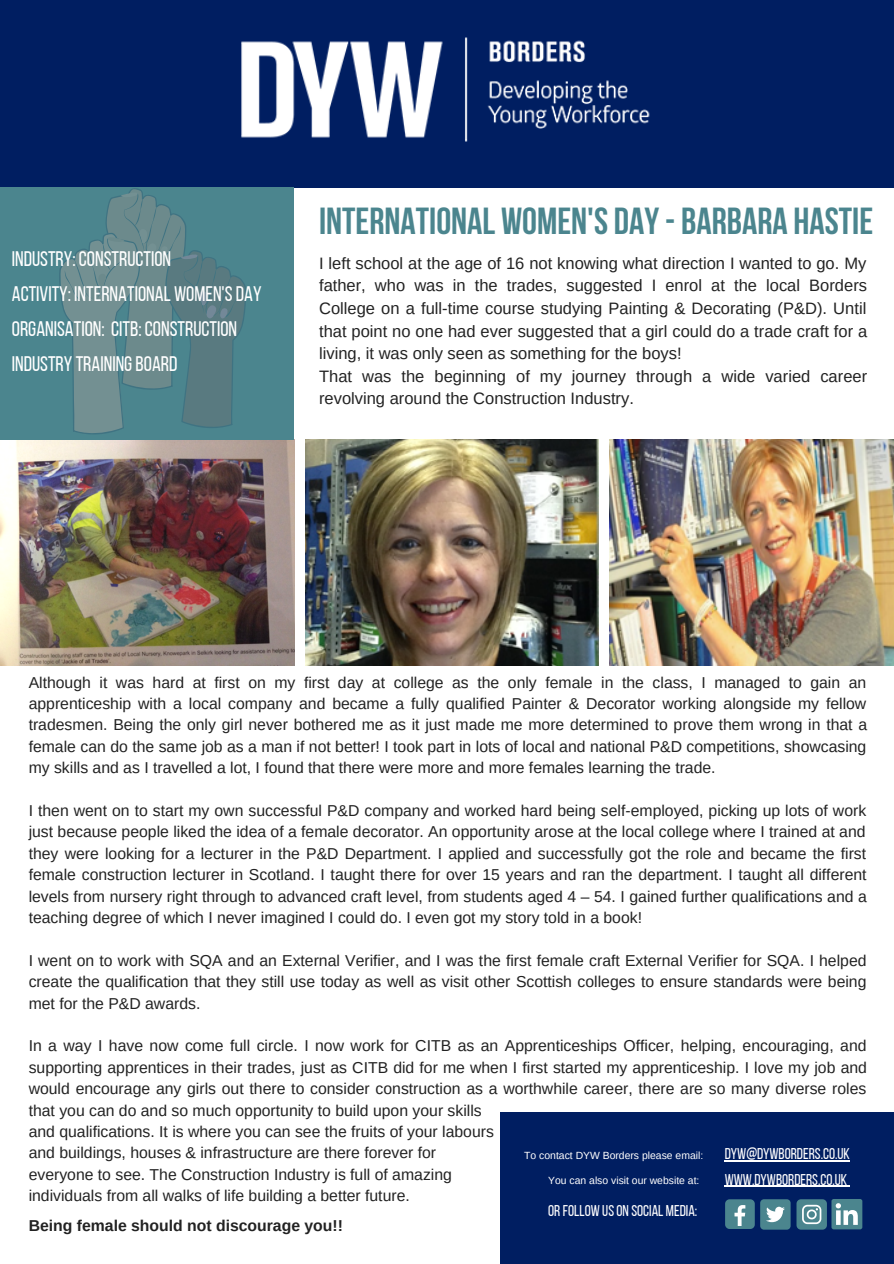
<style>
.page{position:relative;width:894px;height:1264px;background:#fff}
.page>*{position:absolute;margin:0;border:0;box-sizing:border-box;transform-origin:0 0}
.t1{font:700 37.5px "Bebas Neue";color:#4b858e}
.t2{font:21px/35px "Bebas Neue";color:#fff}
.t3{font:16.5px/22.5px "Arimo";color:#222;text-align:justify}
.t4{font:15.75px/21.5px "Arimo";color:#222;text-align:justify}
.t5{font:700 15.75px "Arimo";color:#222}
.t6{font:15.6px "Bebas Neue";color:#fff}
.t7{font:10.35px "Arimo";color:#fff}
</style>
<div class="page">
<img style="left:0;top:440px;width:294px;height:225px">
<img style="left:305px;top:440px;width:293px;height:225px">
<img style="left:609px;top:440px;width:284px;height:225px">
<div style="left:0;top:0;width:893px;height:188px;background:#001e61"></div>
<div style="left:0;top:187px;width:293px;height:252px;background:#4b858e"></div>
<img style="left:242px;top:37px;width:408px;height:105px">
<svg style="left:59px;top:188px;width:187px;height:246px"></svg>
<div style="left:500px;top:1112px;width:393px;height:151px;background:#001e61"></div>
<div style="left:724px;top:1199px;width:30px;height:29px;background:#4b858e;border-radius:5px"></div>
<svg style="left:734px;top:1205px;width:11px;height:20px"></svg>
<svg style="left:796px;top:1199px;width:30px;height:30px"></svg>
<div style="left:831px;top:1198px;width:31px;height:31px;background:#4b858e;border-radius:2px"></div>
<svg style="left:835px;top:1203px;width:22px;height:21px"></svg>
<hr style="left:724px;top:1160px;width:125px;height:1px;background:#fff">
<hr style="left:724px;top:1185px;width:125px;height:2px;background:#fff">
<div style="left:760px;top:1199px;width:30px;height:30px;background:#4b858e;border-radius:4px"></div>
<svg style="left:766px;top:1206px;width:18px;height:16px"></svg>
<p class="t2" style="left:12px;top:243px;width:161px">INDUSTRY: CONSTRUCTION</p>
<p class="t2" style="left:12px;top:278px;width:251px">ACTIVITY: INTERNATIONAL WOMEN'SDAY</p>
<p class="t2" style="left:12px;top:313px;width:227px">ORGANISATION: CITB: CONSTRUCTION<br>INDUSTRY TRAININGBOARD</p>
<p class="t1" style="left:319px;top:205px;width:555px">INTERNATIONAL WOMEN'S DAY- BARBARA HASTIE</p>
<p class="t3" style="left:319px;top:252px;width:549px">I left school at the age of 16 not knowing what direction I wanted to go. My father, who was in the trades, suggested I enrol at the local Borders College on a full-time course studying Painting &amp; Decorating (P&amp;D). Until that point no one had ever suggested that a girl could do a trade craft for a living, it was only seen as something for the boys!</p>
<p class="t3" style="left:319px;top:364px;width:549px">That was the beginning of my journey through a wide varied career revolving around the Construction Industry.</p>
<p class="t4" style="left:29px;top:671px;width:839px">Although it was hard at first on my first day at college as the only female in the class, I managed to gain an apprenticeship with a local company and became a fully qualified Painter &amp; Decorator working alongside my fellow tradesmen. Being the only girl never bothered me as it just made me more determined to prove them wrong in that a female can do the same job as a man if not better! I took part in lots of local and national P&amp;D competitions, showcasing my skills and as I travelled a lot, I found that there were more and more females learning the trade.</p>
<p class="t4" style="left:29px;top:799px;width:839px">I then went on to start my own successful P&amp;D company and worked hard being self-employed, picking up lots of work just because people liked the idea of a female decorator. An opportunity arose at the local college where I trained at and they were looking for a lecturer in the P&amp;D Department. I applied and successfully got the role and became the first female construction lecturer in Scotland. I taught there for over 15 years and ran the department. I taught all different levels from nursery right through to advanced craft level, from students aged 4 – 54. I gained further qualifications and a teaching degree of which I never imagined I could do. I even got my story told in a book!</p>
<p class="t4" style="left:29px;top:949px;width:839px">I went on to work with SQA and an External Verifier, and I was the first female craft External Verifier for SQA. I helped create the qualification that they still use today as well as visit other Scottish colleges to ensure standards were being met for the P&amp;D awards.</p>
<p class="t4" style="left:29px;top:1035px;width:839px">In a way I have now come full circle. I now work for CITB as an Apprenticeships Officer, helping, encouraging, and supporting apprentices in their trades, just as CITB did for me when I first started my apprenticeship. I love my job and would encourage any girls out there to consider construction as a worthwhile career, there are so many diverse roles that you can do and so much opportunity to build upon your skills</p>
<p class="t4" style="left:29px;top:1120px;width:466px">and qualifications. It is where you can see the fruits of your labours</p>
<p class="t4" style="left:29px;top:1142px;width:409px">and buildings, houses &amp; infrastructure are there forever for</p>
<p class="t4" style="left:29px;top:1163px;width:424px">everyone to see. The Construction Industry is full of amazing</p>
<p class="t4" style="left:29px;top:1184px;width:382px">individuals from all walks of life building a better future.</p>
<p class="t5" style="left:29px;top:1216px;width:316px">Being female should not discourage you!!</p>
<p class="t7" style="left:524px;top:1150px;width:180px">To contact DYW Borders please email:</p>
<p class="t6" style="left:724px;top:1147px;width:127px">DYW@DYWBORDERS.CO.UK</p>
<p class="t7" style="left:548px;top:1175px;width:153px">You can also visit our website at:</p>
<p class="t6" style="left:724px;top:1172px;width:124px">WWW.DYWBORDERS.CO.UK</p>
<p class="t6" style="left:548px;top:1204px;width:150px">ORFOLLOW USON SOCIAL MEDIA:</p>
</div>
